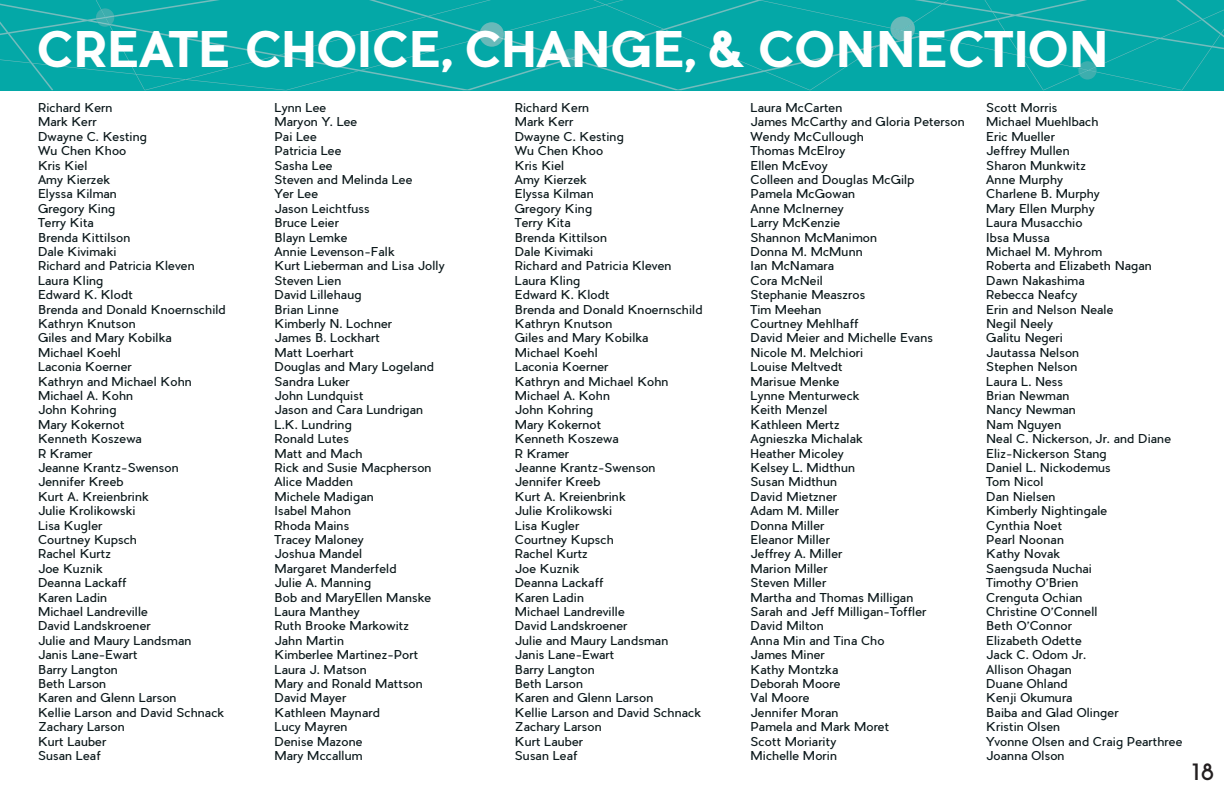
<style>
.page{position:relative;width:1224px;height:792px;background:#fff}
.page>*{position:absolute;margin:0;border:0;box-sizing:border-box;transform-origin:0 0}
.t1{font:700 48px "Pier Sans";color:#fff}
.t2{font:22px "Pier Sans";color:#231f20}
.t3{font:12px/14.4px "Pier Sans";color:#0c191c}
</style>
<div class="page">
<svg style="left:0;top:0;width:1224px;height:90px;background:#08a8a7"></svg>
<div style="left:30px;top:0;width:1191px;height:72px;background:#04a8a7"></div>
<svg style="left:96px;top:8px;width:18px;height:19px"></svg>
<svg style="left:561px;top:49px;width:19px;height:18px"></svg>
<svg style="left:1078px;top:61px;width:19px;height:19px"></svg>
<svg style="left:479px;top:22px;width:25px;height:25px"></svg>
<svg style="left:890px;top:16px;width:25px;height:25px"></svg>
<h1 class="t1" style="left:38px;top:18px;width:1073px">CREATE CHOICE, CHANGE, &amp; CONNECTION</h1>
<p class="t3" style="left:38px;top:100px;width:190px">Richard Kern<br>Mark Kerr<br>Dwayne C. Kesting<br>Wu Chen Khoo<br>Kris Kiel<br>Amy Kierzek<br>Elyssa Kilman<br>Gregory King<br>Terry Kita<br>Brenda Kittilson<br>Dale Kivimaki<br>Richard and Patricia Kleven<br>Laura Kling<br>Edward K. Klodt<br>Brenda and Donald Knoernschild<br>Kathryn Knutson<br>Giles and Mary Kobilka<br>Michael Koehl<br>Laconia Koerner<br>Kathryn and Michael Kohn<br>Michael A. Kohn<br>John Kohring<br>Mary Kokernot<br>Kenneth Koszewa<br>R Kramer<br>Jeanne Krantz-Swenson<br>Jennifer Kreeb<br>Kurt A. Kreienbrink<br>Julie Krolikowski<br>Lisa Kugler<br>Courtney Kupsch<br>Rachel Kurtz<br>Joe Kuznik<br>Deanna Lackaff<br>Karen Ladin<br>Michael Landreville<br>David Landskroener<br>Julie and Maury Landsman<br>Janis Lane-Ewart<br>Barry Langton<br>Beth Larson<br>Karen and Glenn Larson<br>Kellie Larson and David Schnack<br>Zachary Larson<br>Kurt Lauber<br>Susan Leaf</p>
<p class="t3" style="left:274px;top:100px;width:172px">Lynn Lee<br>Maryon Y. Lee<br>Pai Lee<br>Patricia Lee<br>Sasha Lee<br>Steven and Melinda Lee<br>Yer Lee<br>Jason Leichtfuss<br>Bruce Leier<br>Blayn Lemke<br>Annie Levenson-Falk<br>Kurt Lieberman and Lisa Jolly<br>Steven Lien<br>David Lillehaug<br>Brian Linne<br>Kimberly N. Lochner<br>James B. Lockhart<br>Matt Loerhart<br>Douglas and Mary Logeland<br>Sandra Luker<br>John Lundquist<br>Jason and Cara Lundrigan<br>L.K. Lundring<br>Ronald Lutes<br>Matt and Mach<br>Rick and Susie Macpherson<br>Alice Madden<br>Michele Madigan<br>Isabel Mahon<br>Rhoda Mains<br>Tracey Maloney<br>Joshua Mandel<br>Margaret Manderfeld<br>Julie A. Manning<br>Bob and MaryEllen Manske<br>Laura Manthey<br>Ruth Brooke Markowitz<br>Jahn Martin<br>Kimberlee Martinez-Port<br>Laura J. Matson<br>Mary and Ronald Mattson<br>David Mayer<br>Kathleen Maynard<br>Lucy Mayren<br>Denise Mazone<br>Mary Mccallum</p>
<p class="t3" style="left:515px;top:100px;width:190px">Richard Kern<br>Mark Kerr<br>Dwayne C. Kesting<br>Wu Chen Khoo<br>Kris Kiel<br>Amy Kierzek<br>Elyssa Kilman<br>Gregory King<br>Terry Kita<br>Brenda Kittilson<br>Dale Kivimaki<br>Richard and Patricia Kleven<br>Laura Kling<br>Edward K. Klodt<br>Brenda and Donald Knoernschild<br>Kathryn Knutson<br>Giles and Mary Kobilka<br>Michael Koehl<br>Laconia Koerner<br>Kathryn and Michael Kohn<br>Michael A. Kohn<br>John Kohring<br>Mary Kokernot<br>Kenneth Koszewa<br>R Kramer<br>Jeanne Krantz-Swenson<br>Jennifer Kreeb<br>Kurt A. Kreienbrink<br>Julie Krolikowski<br>Lisa Kugler<br>Courtney Kupsch<br>Rachel Kurtz<br>Joe Kuznik<br>Deanna Lackaff<br>Karen Ladin<br>Michael Landreville<br>David Landskroener<br>Julie and Maury Landsman<br>Janis Lane-Ewart<br>Barry Langton<br>Beth Larson<br>Karen and Glenn Larson<br>Kellie Larson and David Schnack<br>Zachary Larson<br>Kurt Lauber<br>Susan Leaf</p>
<p class="t3" style="left:751px;top:100px;width:216px">Laura McCarten<br>James McCarthy and Gloria Peterson<br>Wendy McCullough<br>Thomas McElroy<br>Ellen McEvoy<br>Colleen and Douglas McGilp<br>Pamela McGowan<br>Anne McInerney<br>Larry McKenzie<br>Shannon McManimon<br>Donna M. McMunn<br>Ian McNamara<br>Cora McNeil<br>Stephanie Measzros<br>Tim Meehan<br>Courtney Mehlhaff<br>David Meier and Michelle Evans<br>Nicole M. Melchiori<br>Louise Meltvedt<br>Marisue Menke<br>Lynne Menturweck<br>Keith Menzel<br>Kathleen Mertz<br>Agnieszka Michalak<br>Heather Micoley<br>Kelsey L. Midthun<br>Susan Midthun<br>David Mietzner<br>Adam M. Miller<br>Donna Miller<br>Eleanor Miller<br>Jeffrey A. Miller<br>Marion Miller<br>Steven Miller<br>Martha and Thomas Milligan<br>Sarah and Jeff Milligan-Toffler<br>David Milton<br>Anna Min and Tina Cho<br>James Miner<br>Kathy Montzka<br>Deborah Moore<br>Val Moore<br>Jennifer Moran<br>Pamela and Mark Moret<br>Scott Moriarity<br>Michelle Morin</p>
<p class="t3" style="left:986px;top:100px;width:198px">Scott Morris<br>Michael Muehlbach<br>Eric Mueller<br>Jeffrey Mullen<br>Sharon Munkwitz<br>Anne Murphy<br>Charlene B. Murphy<br>Mary Ellen Murphy<br>Laura Musacchio<br>Ibsa Mussa<br>Michael M. Myhrom<br>Roberta and Elizabeth Nagan<br>Dawn Nakashima<br>Rebecca Neafcy<br>Erin and Nelson Neale<br>Negil Neely<br>Galitu Negeri<br>Jautassa Nelson<br>Stephen Nelson<br>Laura L. Ness<br>Brian Newman<br>Nancy Newman<br>Nam Nguyen<br>Neal C. Nickerson, Jr. and Diane<br>Eliz-Nickerson Stang<br>Daniel L. Nickodemus<br>Tom Nicol<br>Dan Nielsen<br>Kimberly Nightingale<br>Cynthia Noet<br>Pearl Noonan<br>Kathy Novak<br>Saengsuda Nuchai<br>Timothy O'Brien<br>Crenguta Ochian<br>Christine O'Connell<br>Beth O'Connor<br>Elizabeth Odette<br>Jack C. Odom Jr.<br>Allison Ohagan<br>Duane Ohland<br>Kenji Okumura<br>Baiba and Glad Olinger<br>Kristin Olsen<br>Yvonne Olsen and Craig Pearthree<br>Joanna Olson</p>
<h2 class="t2" style="left:1191px;top:758px;width:25px">18</h2>
</div>
